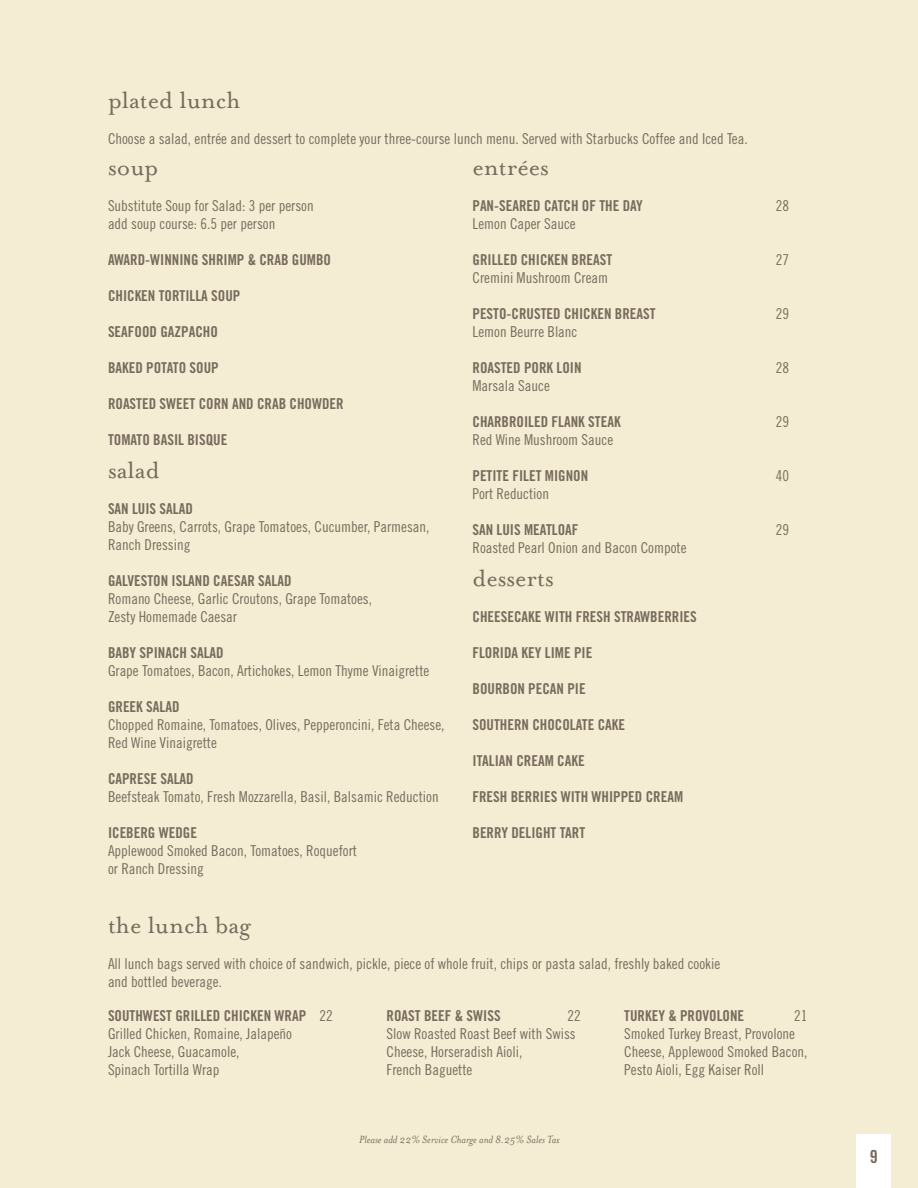
<style>
.page{position:relative;width:918px;height:1188px;background:#f4edd3}
.page>*{position:absolute;margin:0;border:0;box-sizing:border-box;transform-origin:0 0}
.t1{font:27px "Mrs Eaves Roman";color:#786b5d}
.t2{font:18px "Trade Gothic Bold Cond Twenty";color:#786b5d}
.t3{font:15px/18px "Trade Gothic Cond Eighteen";color:#786b5d}
.t4{font:15px "Trade Gothic Bold Cond Twenty";color:#786b5d}
.t5{font:italic 12px "Mrs Eaves";color:#786b5d}
.s1{font-family:"Trade Gothic Cond Eighteen"}
</style>
<div class="page">
<div style="left:856px;top:1134px;width:35px;height:54px;background:#fff"></div>
<h1 class="t1" style="left:108px;top:86px;width:134px">plated lunch</h1>
<p class="t3" style="left:108px;top:130px;width:641px">Choose a salad, entrée and dessert to complete your three-course lunch menu. Served with Starbucks Coffee and Iced Tea.</p>
<h1 class="t1" style="left:108px;top:153px;width:52px">soup</h1>
<p class="t3" style="left:108px;top:197px;width:207px">Substitute Soup for Salad: 3 per person add soup course: 6.5 per person</p>
<p class="t4" style="left:108px;top:251px;width:225px">AWARD-WINNING SHRIMP &amp; CRAB GUMBO</p>
<p class="t4" style="left:108px;top:287px;width:134px">CHICKEN TORTILLA SOUP</p>
<p class="t4" style="left:108px;top:323px;width:111px">SEAFOOD GAZPACHO</p>
<p class="t4" style="left:108px;top:359px;width:112px">BAKED POTATO SOUP</p>
<p class="t4" style="left:108px;top:395px;width:237px">ROASTED SWEET CORN AND CRAB CHOWDER</p>
<p class="t4" style="left:108px;top:431px;width:121px">TOMATO BASIL BISQUE</p>
<h1 class="t1" style="left:108px;top:455px;width:53px">salad</h1>
<p class="t4" style="left:108px;top:499px;width:86px">SAN LUIS SALAD</p>
<p class="t3" style="left:108px;top:517px;width:323px">Baby Greens, Carrots, Grape Tomatoes, Cucumber, Parmesan,<br>Ranch Dressing</p>
<p class="t4" style="left:108px;top:571px;width:185px">GALVESTON ISLAND CAESAR SALAD</p>
<p class="t3" style="left:108px;top:589px;width:266px">Romano Cheese, Garlic Croutons, Grape Tomatoes,<br>Zesty Homemade Caesar</p>
<p class="t4" style="left:108px;top:643px;width:117px">BABY SPINACH SALAD</p>
<p class="t3" style="left:108px;top:661px;width:323px">Grape Tomatoes, Bacon, Artichokes, Lemon Thyme Vinaigrette</p>
<p class="t4" style="left:108px;top:697px;width:73px">GREEK SALAD</p>
<p class="t3" style="left:108px;top:715px;width:338px">Chopped Romaine, Tomatoes, Olives, Pepperoncini, Feta Cheese,<br>Red Wine Vinaigrette</p>
<p class="t4" style="left:108px;top:769px;width:87px">CAPRESE SALAD</p>
<p class="t3" style="left:108px;top:787px;width:332px">Beefsteak Tomato, Fresh Mozzarella, Basil, Balsamic Reduction</p>
<p class="t4" style="left:108px;top:823px;width:91px">ICEBERG WEDGE</p>
<p class="t3" style="left:108px;top:841px;width:251px">Applewood Smoked Bacon, Tomatoes, Roquefort or Ranch Dressing</p>
<h1 class="t1" style="left:472px;top:153px;width:78px">entrées</h1>
<p class="t4" style="left:472px;top:197px;width:172px">PAN-SEARED CATCH OF THE DAY</p>
<p class="t3" style="left:776px;top:197px;width:15px">28</p>
<p class="t3" style="left:472px;top:215px;width:105px">Lemon Caper Sauce</p>
<p class="t4" style="left:472px;top:251px;width:141px">GRILLED CHICKEN BREAST</p>
<p class="t3" style="left:776px;top:251px;width:15px">27</p>
<p class="t3" style="left:472px;top:269px;width:137px">Cremini Mushroom Cream</p>
<p class="t4" style="left:472px;top:305px;width:185px">PESTO-CRUSTED CHICKEN BREAST</p>
<p class="t3" style="left:776px;top:305px;width:15px">29</p>
<p class="t3" style="left:472px;top:323px;width:106px">Lemon Beurre Blanc</p>
<p class="t4" style="left:472px;top:359px;width:111px">ROASTED PORK LOIN</p>
<p class="t3" style="left:776px;top:359px;width:15px">28</p>
<p class="t3" style="left:472px;top:377px;width:79px">Marsala Sauce</p>
<p class="t4" style="left:472px;top:413px;width:150px">CHARBROILED FLANK STEAK</p>
<p class="t3" style="left:776px;top:413px;width:15px">29</p>
<p class="t3" style="left:472px;top:431px;width:142px">Red Wine Mushroom Sauce</p>
<p class="t4" style="left:472px;top:467px;width:117px">PETITE FILET MIGNON</p>
<p class="t3" style="left:776px;top:467px;width:15px">40</p>
<p class="t3" style="left:472px;top:485px;width:78px">Port Reduction</p>
<p class="t4" style="left:472px;top:521px;width:108px">SAN LUIS MEATLOAF</p>
<p class="t3" style="left:776px;top:521px;width:15px">29</p>
<p class="t3" style="left:472px;top:539px;width:216px">Roasted Pearl Onion and Bacon Compote</p>
<h1 class="t1" style="left:472px;top:563px;width:83px">desserts</h1>
<p class="t4" style="left:472px;top:607px;width:226px">CHEESECAKE WITH FRESH STRAWBERRIES</p>
<p class="t4" style="left:472px;top:643px;width:121px">FLORIDA KEY LIME PIE</p>
<p class="t4" style="left:472px;top:679px;width:115px">BOURBON PECAN PIE</p>
<p class="t4" style="left:472px;top:715px;width:154px">SOUTHERN CHOCOLATE CAKE</p>
<p class="t4" style="left:472px;top:751px;width:114px">ITALIAN CREAM CAKE</p>
<p class="t4" style="left:472px;top:787px;width:212px">FRESH BERRIES WITH WHIPPED CREAM</p>
<p class="t4" style="left:472px;top:823px;width:114px">BERRY DELIGHT TART</p>
<h1 class="t1" style="left:108px;top:911px;width:144px">the lunch bag</h1>
<p class="t3" style="left:108px;top:955px;width:614px">All lunch bags served with choice of sandwich, pickle, piece of whole fruit, chips or pasta salad, freshly baked cookie and bottled beverage.</p>
<p class="t4" style="left:108px;top:1007px;width:226px">SOUTHWEST GRILLED CHICKEN WRAP <span class="s1">22</span></p>
<p class="t3" style="left:108px;top:1025px;width:186px">Grilled Chicken, Romaine, Jalapeño<br>Jack Cheese, Guacamole,<br>Spinach Tortilla Wrap</p>
<p class="t3" style="left:387px;top:1007px;width:196px;text-indent:181px">22<br>Slow Roasted Roast Beef with Swiss<br>Cheese, Horseradish Aioli,<br>French Baguette</p>
<p class="t4" style="left:624px;top:1007px;width:121px">TURKEY &amp; PROVOLONE</p>
<p class="t4" style="left:387px;top:1007px;width:116px">ROAST BEEF &amp; SWISS</p>
<p class="t3" style="left:624px;top:1007px;width:185px;text-indent:170px">21<br>Smoked Turkey Breast, Provolone<br>Cheese, Applewood Smoked Bacon,<br>Pesto Aioli, Egg Kaiser Roll</p>
<p class="t5" style="left:359px;top:1133px;width:202px">Please add 22% Service Charge and 8.25% Sales Tax</p>
<p class="t2" style="left:870px;top:1146px;width:9px">9</p>
</div>
